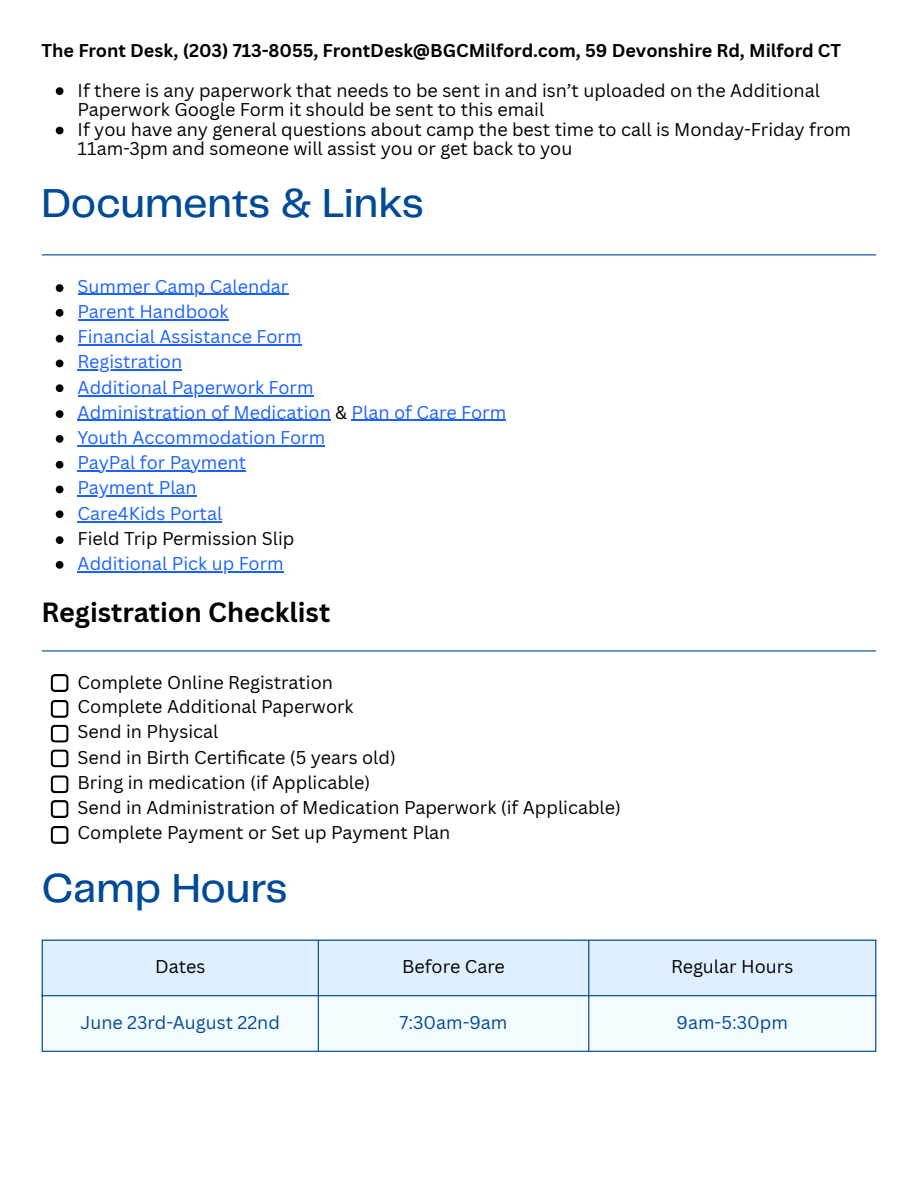
<style>
.page{position:relative;width:918px;height:1186px;background:#fff}
.page>*{position:absolute;margin:0;border:0;box-sizing:border-box;transform-origin:0 0}
.t1{font:500 42px "Telegraf";letter-spacing:-.01em;color:#004a98}
.t2{font:700 27px "Canva Sans";color:#000}
.t3{font:18px/19.2px "Canva Sans";color:#000}
.t4{font:18px "Canva Sans";color:#1a62ff}
.t5{font:700 18px "Canva Sans";color:#000}
.t6{font:18px "Canva Sans";color:#004a98}
.s1{color:#000}
</style>
<div class="page">
<svg style="left:56px;top:87px;width:7px;height:8px"></svg>
<svg style="left:56px;top:127px;width:7px;height:7px"></svg>
<svg style="left:56px;top:284px;width:7px;height:8px"></svg>
<svg style="left:56px;top:309px;width:7px;height:8px"></svg>
<svg style="left:56px;top:335px;width:7px;height:7px"></svg>
<svg style="left:56px;top:360px;width:7px;height:7px"></svg>
<svg style="left:56px;top:384px;width:7px;height:8px"></svg>
<svg style="left:56px;top:410px;width:7px;height:8px"></svg>
<svg style="left:56px;top:435px;width:7px;height:8px"></svg>
<svg style="left:56px;top:461px;width:7px;height:7px"></svg>
<svg style="left:56px;top:486px;width:7px;height:7px"></svg>
<svg style="left:56px;top:510px;width:7px;height:8px"></svg>
<svg style="left:56px;top:536px;width:7px;height:8px"></svg>
<svg style="left:56px;top:561px;width:7px;height:8px"></svg>
<hr style="left:42px;top:254px;width:834px;height:1px;background:#004a98">
<hr style="left:78px;top:294px;width:211px;height:1px;background:#1a62ff">
<hr style="left:78px;top:319px;width:151px;height:2px;background:#1a62ff">
<hr style="left:78px;top:344px;width:224px;height:1px;background:#1a62ff">
<hr style="left:78px;top:369px;width:104px;height:1px;background:#1a62ff">
<hr style="left:78px;top:395px;width:236px;height:1px;background:#1a62ff">
<hr style="left:78px;top:420px;width:253px;height:1px;background:#1a62ff">
<hr style="left:352px;top:420px;width:154px;height:1px;background:#1a62ff">
<hr style="left:78px;top:445px;width:247px;height:2px;background:#1a62ff">
<hr style="left:78px;top:470px;width:168px;height:1px;background:#1a62ff">
<hr style="left:78px;top:495px;width:119px;height:1px;background:#1a62ff">
<hr style="left:78px;top:521px;width:144px;height:1px;background:#1a62ff">
<hr style="left:78px;top:571px;width:206px;height:2px;background:#1a62ff">
<hr style="left:42px;top:650px;width:834px;height:1px;background:#004a98">
<svg style="left:51px;top:674px;width:18px;height:18px"></svg>
<svg style="left:51px;top:700px;width:18px;height:18px"></svg>
<svg style="left:51px;top:724px;width:18px;height:18px"></svg>
<svg style="left:51px;top:749px;width:18px;height:18px"></svg>
<svg style="left:51px;top:775px;width:18px;height:18px"></svg>
<svg style="left:51px;top:800px;width:18px;height:18px"></svg>
<svg style="left:51px;top:826px;width:18px;height:18px"></svg>
<div style="left:43px;top:940px;width:832px;height:55px;background:#deefff"></div>
<div style="left:43px;top:996px;width:832px;height:55px;background:#f4fbff"></div>
<hr style="left:42px;top:940px;width:1px;height:111px;background:#004a98">
<hr style="left:318px;top:940px;width:1px;height:111px;background:#004a98">
<hr style="left:588px;top:940px;width:1px;height:111px;background:#004a98">
<hr style="left:875px;top:940px;width:1px;height:111px;background:#004a98">
<hr style="left:42px;top:939px;width:834px;height:1px;background:#004a98">
<hr style="left:42px;top:995px;width:834px;height:1px;background:#004a98">
<hr style="left:42px;top:1051px;width:834px;height:1px;background:#004a98">
<h3 class="t5" style="left:42px;top:38px;width:801px">The Front Desk, (203) 713-8055, FrontDesk@BGCMilford.com, 59 Devonshire Rd, Milford CT</h3>
<p class="t3" style="left:78px;top:80px;width:744px">If there is any paperwork that needs to be sent in and isn’t uploaded on the Additional<br>Paperwork Google Form it should be sent to this email</p>
<p class="t3" style="left:78px;top:120px;width:775px">If you have any general questions about camp the best time to call is Monday-Friday from<br>11am-3pm and someone will assist you or get back to you</p>
<h1 class="t1" style="left:42px;top:185px;width:384px">Documents &amp; Links</h1>
<p class="t4" style="left:78px;top:273px;width:212px">Summer Camp Calendar</p>
<p class="t4" style="left:78px;top:299px;width:152px">Parent Handbook</p>
<p class="t4" style="left:78px;top:324px;width:225px">Financial Assistance Form</p>
<p class="t4" style="left:78px;top:349px;width:106px">Registration</p>
<p class="t4" style="left:78px;top:375px;width:237px">Additional Paperwork Form</p>
<p class="t4" style="left:78px;top:399px;width:430px">Administration of Medication <span class="s1">&amp;</span> Plan of Care Form</p>
<p class="t4" style="left:78px;top:425px;width:249px">Youth Accommodation Form</p>
<p class="t4" style="left:78px;top:450px;width:170px">PayPal for Payment</p>
<p class="t4" style="left:78px;top:475px;width:121px">Payment Plan</p>
<p class="t4" style="left:78px;top:501px;width:146px">Care4Kids Portal</p>
<p class="t3" style="left:78px;top:528px;width:218px">Field Trip Permission Slip</p>
<p class="t4" style="left:78px;top:551px;width:208px">Additional Pick up Form</p>
<h2 class="t2" style="left:42px;top:593px;width:290px">Registration Checklist</h2>
<p class="t3" style="left:78px;top:672px;width:257px">Complete Online Registration</p>
<p class="t3" style="left:78px;top:697px;width:278px">Complete Additional Paperwork</p>
<p class="t3" style="left:78px;top:721px;width:142px">Send in Physical</p>
<p class="t3" style="left:78px;top:747px;width:320px">Send in Birth Certifi cate (5 years old)</p>
<p class="t3" style="left:78px;top:772px;width:294px">Bring in medication (if Applicable)</p>
<p class="t3" style="left:78px;top:797px;width:545px">Send in Administration of Medication Paperwork (if Applicable)</p>
<p class="t3" style="left:78px;top:823px;width:374px">Complete Payment or Set up Payment Plan</p>
<h1 class="t1" style="left:42px;top:870px;width:247px">Camp Hours</h1>
<p class="t3" style="left:155px;top:957px;width:52px">Dates</p>
<p class="t3" style="left:402px;top:957px;width:104px">Before Care</p>
<p class="t3" style="left:671px;top:957px;width:124px">Regular Hours</p>
<p class="t6" style="left:80px;top:1009px;width:201px">June 23rd-August 22nd</p>
<p class="t6" style="left:400px;top:1009px;width:109px">7:30am-9am</p>
<p class="t6" style="left:677px;top:1009px;width:113px">9am-5:30pm</p>
</div>
